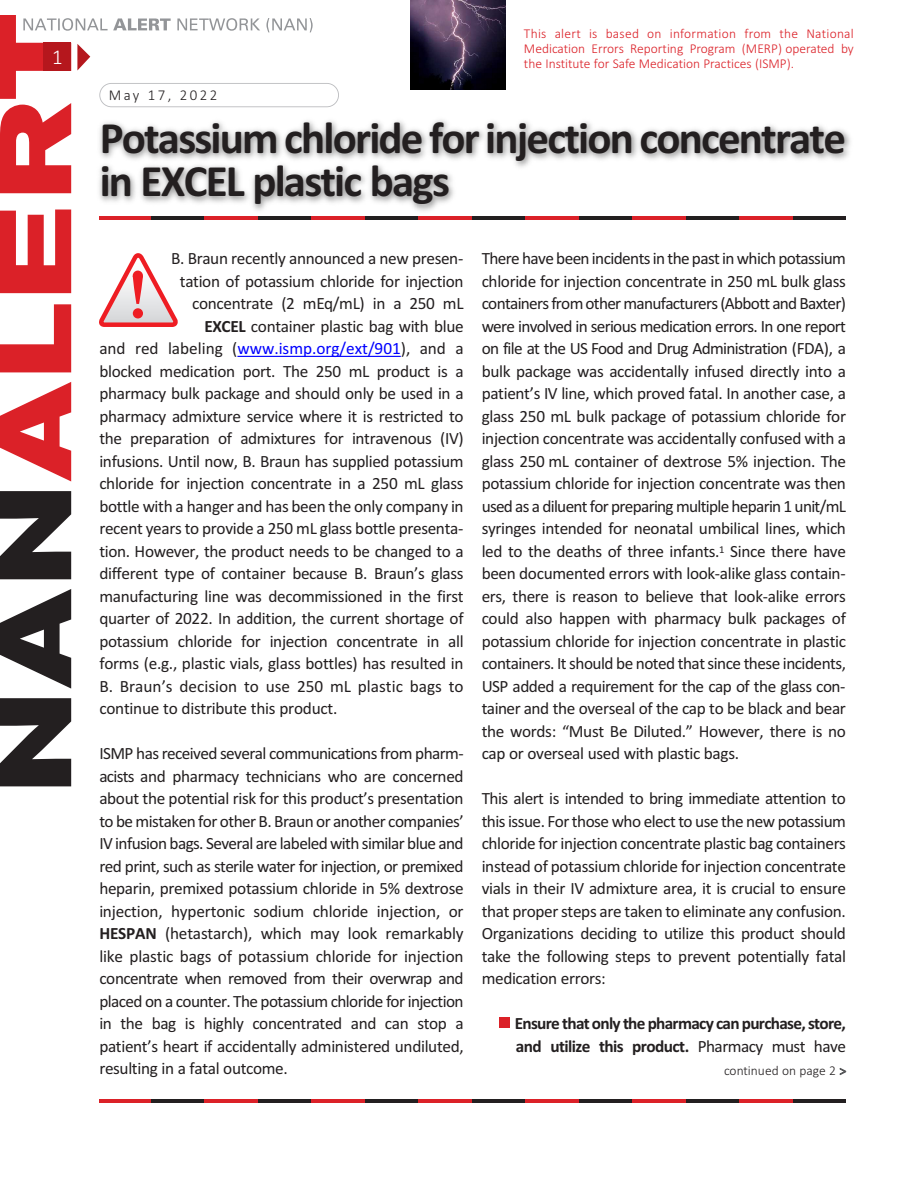
<style>
.page{position:relative;width:918px;height:1188px;background:#fff}
.page>*{position:absolute;margin:0;border:0;box-sizing:border-box;transform-origin:0 0}
.t1{font:700 45px/43px "Calibri";letter-spacing:-.04em;color:#231f20}
.t2{font:300 21px "Calibri";color:#fff}
.t3{font:17.25px/22.5px "Calibri";letter-spacing:-.02em;color:#231f20;text-align:justify}
.t4{font:17.25px "Calibri";color:#231f20}
.t5{font:700 17.25px/22.5px "Calibri";letter-spacing:-.04em;color:#231f20}
.t6{font:300 15px "Calibri";letter-spacing:.16em;color:#231f20}
.t7{font:300 13.5px/15px "Calibri";color:#db2128;text-align:justify}
.t8{font:300 13.5px "Calibri";color:#231f20}
.s1{font-weight:700}
.s2{color:#00f}
.s3{font-weight:400}
.s4{color:#57585a}
</style>
<div class="page">
<hr style="left:237px;top:356px;width:164px;height:1px;background:#00f">
<div style="left:499px;top:1018px;width:11px;height:10px;background:#db2128"></div>
<svg style="left:99px;top:253px;width:79px;height:74px"></svg>
<img style="left:53px;top:120px;width:798px;height:108px">
<img style="left:410px;top:0;width:95px;height:90px">
<svg style="left:0;top:698px;width:71px;height:88px"></svg>
<svg style="left:0;top:589px;width:71px;height:100px"></svg>
<svg style="left:0;top:491px;width:71px;height:88px"></svg>
<svg style="left:0;top:382px;width:71px;height:99px"></svg>
<svg style="left:0;top:304px;width:71px;height:68px"></svg>
<svg style="left:0;top:210px;width:71px;height:83px"></svg>
<svg style="left:0;top:15px;width:339px;height:178px"></svg>
<div style="left:44px;top:43px;width:27px;height:28px;background:#b5171d"></div>
<hr style="left:99px;top:1100px;width:747px;height:3px;background:#db2128">
<hr style="left:152px;top:1100px;width:52px;height:3px;background:#231f20">
<hr style="left:259px;top:1100px;width:52px;height:3px;background:#231f20">
<hr style="left:366px;top:1100px;width:52px;height:3px;background:#231f20">
<hr style="left:473px;top:1100px;width:52px;height:3px;background:#231f20">
<hr style="left:580px;top:1100px;width:52px;height:3px;background:#231f20">
<hr style="left:687px;top:1100px;width:52px;height:3px;background:#231f20">
<hr style="left:794px;top:1100px;width:52px;height:3px;background:#231f20">
<p class="t2" style="left:52px;top:45px;width:12px">1</p>
<p class="t6" style="left:109px;top:86px;width:110px">May 17, 2022</p>
<p class="t7" style="left:524px;top:25px;width:331px">This alert is based on information from the National Medication Errors Reporting Program (MERP) operated by the Institute for Safe Medication Practices (ISMP).</p>
<h1 class="t1" style="left:100px;top:116px;width:748px">Potassium chloride for injection concentrate in EXCEL plastic bags</h1>
<p class="t3" style="left:171px;top:247px;width:294px">B. Braun recently announced a new presen-</p>
<p class="t3" style="left:180px;top:270px;width:285px">tation of potassium chloride for injection</p>
<p class="t3" style="left:192px;top:292px;width:273px">concentrate (2 mEq/mL) in a 250 mL</p>
<p class="t3" style="left:204px;top:315px;width:261px"><span class="s1">EXCEL</span> container plastic bag with blue</p>
<p class="t4" style="left:99px;top:338px;width:366px">and red labeling (<span class="s2">www.ismp.org/ext/901</span>), and a</p>
<p class="t3" style="left:99px;top:360px;width:366px">blocked medication port. The 250 mL product is a</p>
<p class="t3" style="left:99px;top:382px;width:366px">pharmacy bulk package and should only be used in a</p>
<p class="t3" style="left:99px;top:405px;width:366px">pharmacy admixture service where it is restricted to</p>
<p class="t3" style="left:99px;top:427px;width:366px">the preparation of admixtures for intravenous (IV)</p>
<p class="t3" style="left:99px;top:450px;width:366px">infusions. Until now, B. Braun has supplied potassium</p>
<p class="t3" style="left:99px;top:472px;width:366px">chloride for injection concentrate in a 250 mL glass</p>
<p class="t3" style="left:99px;top:495px;width:366px">bottle with a hanger and has been the only company in</p>
<p class="t3" style="left:99px;top:517px;width:365px">recent years to provide a 250 mL glass bottle presenta-</p>
<p class="t3" style="left:99px;top:540px;width:366px">tion. However, the product needs to be changed to a</p>
<p class="t3" style="left:99px;top:562px;width:366px">different type of container because B. Braun’s glass</p>
<p class="t3" style="left:99px;top:585px;width:366px">manufacturing line was decommissioned in the first</p>
<p class="t3" style="left:99px;top:607px;width:366px">quarter of 2022. In addition, the current shortage of</p>
<p class="t3" style="left:99px;top:630px;width:366px">potassium chloride for injection concentrate in all</p>
<p class="t3" style="left:99px;top:652px;width:366px">forms (e.g., plastic vials, glass bottles) has resulted in</p>
<p class="t4" style="left:99px;top:676px;width:366px">B. Braun’s decision to use 250 mL plastic bags to</p>
<p class="t3" style="left:99px;top:697px;width:240px">continue to distribute this product.</p>
<p class="t3" style="left:99px;top:742px;width:366px">ISMP has received several communications from pharm&shy;acists and pharmacy technicians who are concerned about the potential risk for this product’s presentation to be mistaken for other B. Braun or another companies’ IV infusion bags. Several are labeled with similar blue and red print, such as sterile water for injection, or premixed heparin, premixed potassium chloride in 5% dextrose injection, hypertonic sodium chloride injection, or <span class="s1">HESPAN</span> (hetastarch), which may look remarkably like plastic bags of potassium chloride for injection concentrate when removed from their overwrap and placed on a counter. The potassium chloride for injection in the bag is highly concentrated and can stop a patient’s heart if accidentally administered undiluted, resulting in a fatal outcome.</p>
<p class="t3" style="left:482px;top:247px;width:366px">There have been incidents in the past in which potassium chloride for injection concentrate in 250 mL bulk glass containers from other manufacturers (Abbott and Baxter) were involved in serious medication errors. In one report on file at the US Food and Drug Administration (FDA), a bulk package was accidentally infused directly into a patient’s IV line, which proved fatal. In another case, a glass 250 mL bulk package of potassium chloride for injection concentrate was accidentally confused with a glass 250 mL container of dextrose 5% injection. The potassium chloride for injection concentrate was then used as a diluent for preparing multiple heparin 1 unit/mL syringes intended for neonatal umbilical lines, which led to the deaths of three infants.<sup>1</sup> Since there have been documented errors with look-alike glass contain&shy;ers, there is reason to believe that look-alike errors could also happen with pharmacy bulk packages of potassium chloride for injection concentrate in plastic containers. It should be noted that since these incidents, USP added a requirement for the cap of the glass con&shy;tainer and the overseal of the cap to be black and bear the words: “Must Be Diluted.” However, there is no cap or overseal used with plastic bags.</p>
<p class="t3" style="left:482px;top:787px;width:366px">This alert is intended to bring immediate attention to this issue. For those who elect to use the new potassium chloride for injection concentrate plastic bag containers instead of potassium chloride for injection concentrate vials in their IV admixture area, it is crucial to ensure that proper steps are taken to eliminate any confusion.<br>Organizations deciding to utilize this product should take the following steps to prevent potentially fatal medication errors:</p>
<p class="t5" style="left:515px;top:1012px;width:333px">Ensure that only the pharmacy can purchase, store, and utilize this product. <span class="s3">Pharmacy must have</span></p>
<p class="t8" style="left:724px;top:1063px;width:124px">continued on page 2 <span class="s4">&gt;</span></p>
</div>
